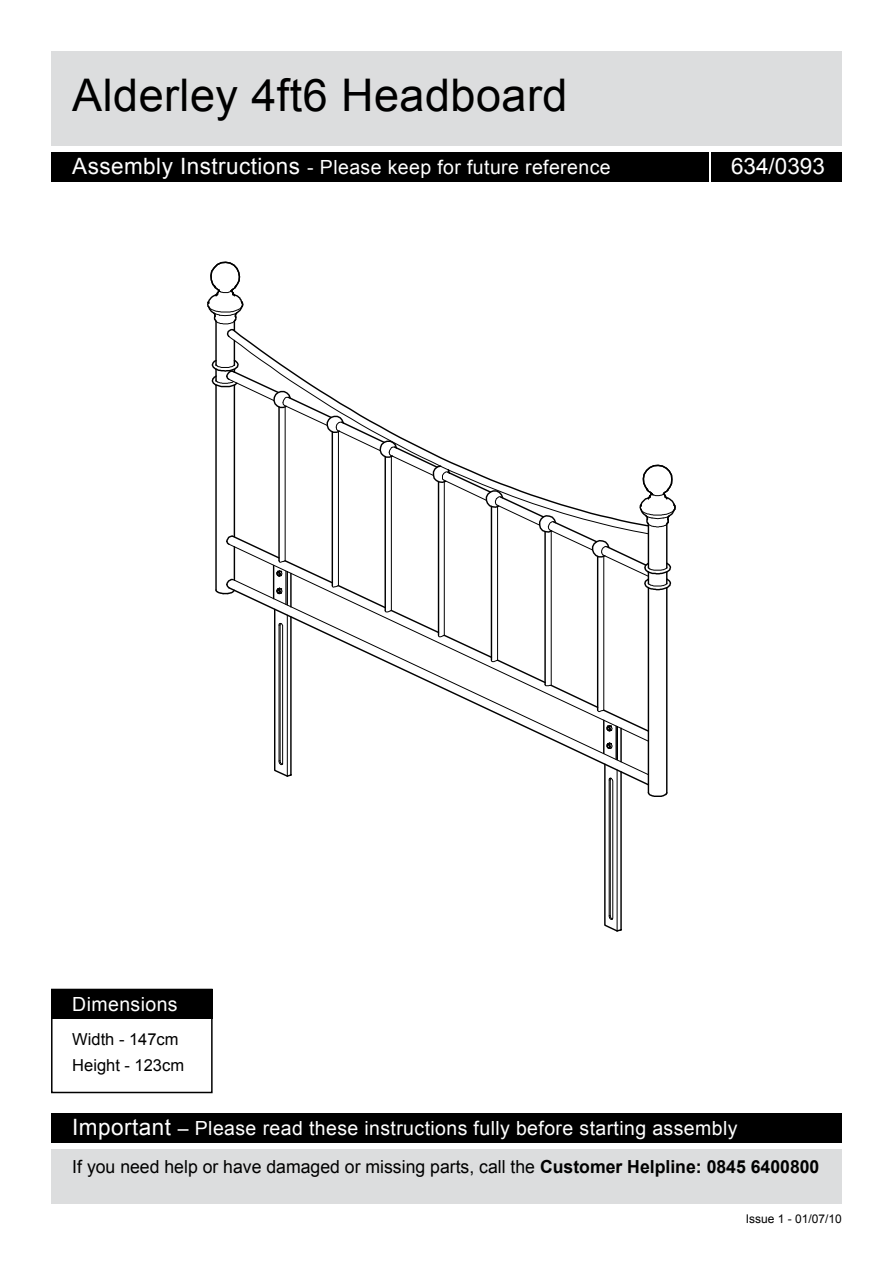
<style>
.page{position:relative;width:893px;height:1263px;background:#fff}
.page>*{position:absolute;margin:0;border:0;box-sizing:border-box;transform-origin:0 0}
.t1{font:45px "Arial";letter-spacing:.01em;color:#000}
.t2{font:22.5px "Arial";letter-spacing:.02em;color:#fff}
.t3{font:19.5px "Arial";letter-spacing:.02em;color:#fff}
.t4{font:18px "Arial";color:#000}
.t5{font:16.5px/25.5px "Arial";color:#000}
.t6{font:12px "Arial";color:#000}
.s1{font-weight:700}
</style>
<div class="page">
<div style="left:51px;top:52px;width:791px;height:94px;background:#dcddde"></div>
<div style="left:51px;top:1113px;width:791px;height:30px;background:#000"></div>
<div style="left:51px;top:1149px;width:791px;height:55px;background:#dcddde"></div>
<div style="left:51px;top:152px;width:657px;height:30px;background:#000"></div>
<div style="left:711px;top:152px;width:131px;height:30px;background:#000"></div>
<div style="left:51px;top:989px;width:162px;height:104px;border:2px solid #000"></div>
<div style="left:51px;top:989px;width:162px;height:29px;background:#000"></div>
<svg style="left:207px;top:261px;width:469px;height:671px"></svg>
<h1 class="t1" style="left:72px;top:66px;width:497px">Alderley 4 6f t Headboard</h1>
<p class="t2" style="left:72px;top:152px;width:229px">Assembly Instructions</p>
<p class="t3" style="left:307px;top:155px;width:305px">- Please keep for future reference</p>
<p class="t2" style="left:731px;top:152px;width:95px">634/0393</p>
<p class="t3" style="left:72px;top:991px;width:107px">Dimensions</p>
<p class="t5" style="left:72px;top:1027px;width:113px">Width - 147cm<br>Height - 123cm</p>
<p class="t2" style="left:72px;top:1112px;width:100px">Important</p>
<p class="t4" style="left:72px;top:1155px;width:749px">If you need help or have damaged or missing parts, call the <span class="s1">Customer Helpline: 0845 6400800</span></p>
<p class="t3" style="left:178px;top:1115px;width:561px">– Please read these instructions fully before starting assembly</p>
<p class="t6" style="left:746px;top:1211px;width:98px">Issue -1 01/07/10</p>
</div>
